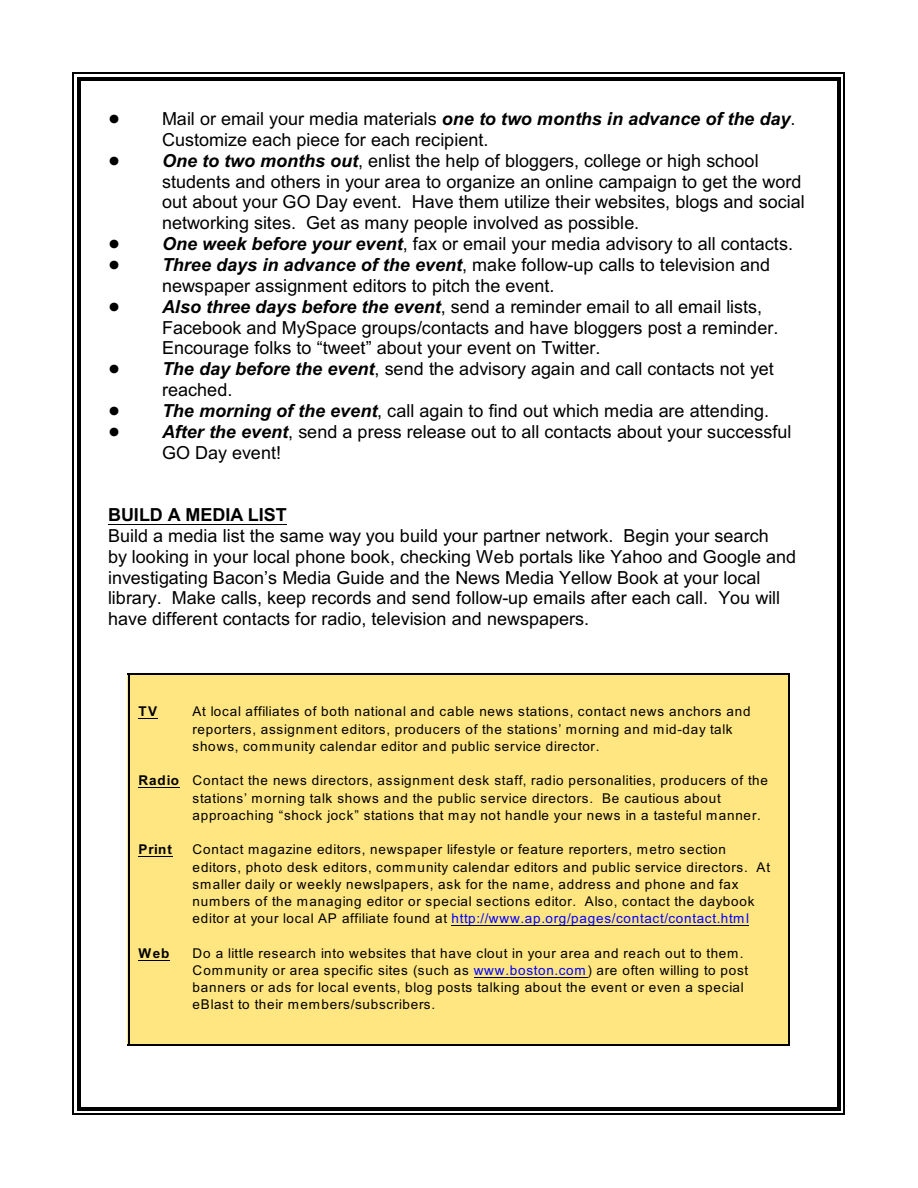
<style>
.page{position:relative;width:918px;height:1188px;background:#fff}
.page>*{position:absolute;margin:0;border:0;box-sizing:border-box;transform-origin:0 0}
.t1{font:18px/20.9px "Arial";color:#000}
.t2{font:700 18px "Arial";letter-spacing:.005em;color:#000}
.t3{font:13.5px/17.1px "Arial";letter-spacing:.055em;color:#000}
.t4{font:700 13.5px "Arial";letter-spacing:.075em;color:#000}
.s1{font-weight:700;font-style:italic}
.s2{font-weight:700}
.s3{color:#00f}
</style>
<div class="page">
<hr style="left:77px;top:77px;width:4px;height:1034px;background:#000">
<hr style="left:837px;top:77px;width:4px;height:1034px;background:#000">
<hr style="left:77px;top:77px;width:764px;height:4px;background:#000">
<hr style="left:77px;top:1107px;width:764px;height:4px;background:#000">
<hr style="left:73px;top:73px;width:1px;height:1042px;background:#000">
<hr style="left:844px;top:73px;width:1px;height:1042px;background:#000">
<hr style="left:73px;top:73px;width:772px;height:1px;background:#000">
<hr style="left:73px;top:1114px;width:772px;height:1px;background:#000">
<hr style="left:108px;top:524px;width:179px;height:1px;background:#000">
<div style="left:128px;top:673px;width:662px;height:372px;background:#ffe680"></div>
<svg style="left:139px;top:718px;width:19px;height:1px"></svg>
<hr style="left:139px;top:787px;width:41px;height:1px;background:#000">
<hr style="left:139px;top:856px;width:34px;height:1px;background:#000">
<hr style="left:452px;top:925px;width:297px;height:1px;background:#000">
<hr style="left:139px;top:960px;width:31px;height:1px;background:#000">
<hr style="left:474px;top:977px;width:113px;height:1px;background:#000">
<hr style="left:128px;top:673px;width:1px;height:372px;background:#000">
<hr style="left:788px;top:673px;width:2px;height:372px;background:#000">
<hr style="left:128px;top:673px;width:662px;height:2px;background:#000">
<hr style="left:128px;top:1044px;width:662px;height:1px;background:#000">
<p class="t1" style="left:162px;top:110px;width:644px">Mail or email your media materials <span class="s1">one to two months in advance of the day</span>.<br>Customize each piece for each recipient.<br><span class="s1">One to two months out</span>, enlist the help of bloggers, college or high school students and others in your area to organize an online campaign to get the word out about your GO Day event. Have them utilize their websites, blogs and social networking sites. Get as many people involved as possible.<br><span class="s1">One week before your event</span>, fax or email your media advisory to all contacts.<br><span class="s1">Three days in advance of the event</span>, make follow-up calls to television and newspaper assignment editors to pitch the event.<br><span class="s1">Also three days before the event</span>, send a reminder email to all email lists, Facebook and MySpace groups/contacts and have bloggers post a reminder.<br>Encourage folks to “tweet” about your event on Twitter.<br><span class="s1">The day before the event</span>, send the advisory again and call contacts not yet reached.<br><span class="s1">The morning of the event</span>, call again to find out which media are attending.<br><span class="s1">After the event</span>, send a press release out to all contacts about your successful GO Day event!</p>
<p class="t2" style="left:108px;top:508px;width:180px">BUILD A MEDIA LIST</p>
<p class="t1" style="left:108px;top:527px;width:690px">Build a media list the same way you build your partner network. Begin your search<br>by looking in your local phone book, checking Web portals like Yahoo and Google and investigating Bacon’s Media Guide and the News Media Yellow Book at your local library. Make calls, keep records and send follow-up emails after each call. You will have different contacts for radio, television and newspapers.</p>
<p class="t4" style="left:139px;top:706px;width:20px">TV</p>
<p class="t3" style="left:193px;top:704px;width:560px">At local affiliates of both national and cable news stations, contact news anchors and reporters, assignment editors, producers of the stations’ morning and mid-day talk shows, community calendar editor and public service director.</p>
<p class="t3" style="left:193px;top:773px;width:577px;text-indent:-54px"><span class="s2">Radio</span> Contact the news directors, assignment desk staff, radio personalities, producers of the stations’ morning talk shows and the public service directors. Be cautious about approaching “shock jock” stations that may not handle your news in a tasteful manner.</p>
<p class="t4" style="left:139px;top:845px;width:35px">Print</p>
<p class="t3" style="left:193px;top:842px;width:579px">Contact magazine editors, newspaper lifestyle or feature reporters, metro section editors, photo desk editors, community calendar editors and public service directors. At smaller daily or weekly newslpapers, ask for the name, address and phone and fax numbers of the managing editor or special sections editor. Also, contact the daybook editor at your local AP affiliate found at <span class="s3">http://www.ap.org/pages/contact/contact.html</span></p>
<p class="t4" style="left:139px;top:948px;width:32px">Web</p>
<p class="t3" style="left:193px;top:946px;width:557px">Do a little research into websites that have clout in your area and reach out to them.<br>Community or area specific sites (such as <span class="s3">www.boston.com</span>) are often willing to post banners or ads for local events, blog posts talking about the event or even a special eBlast to their members/subscribers.</p>
</div>
